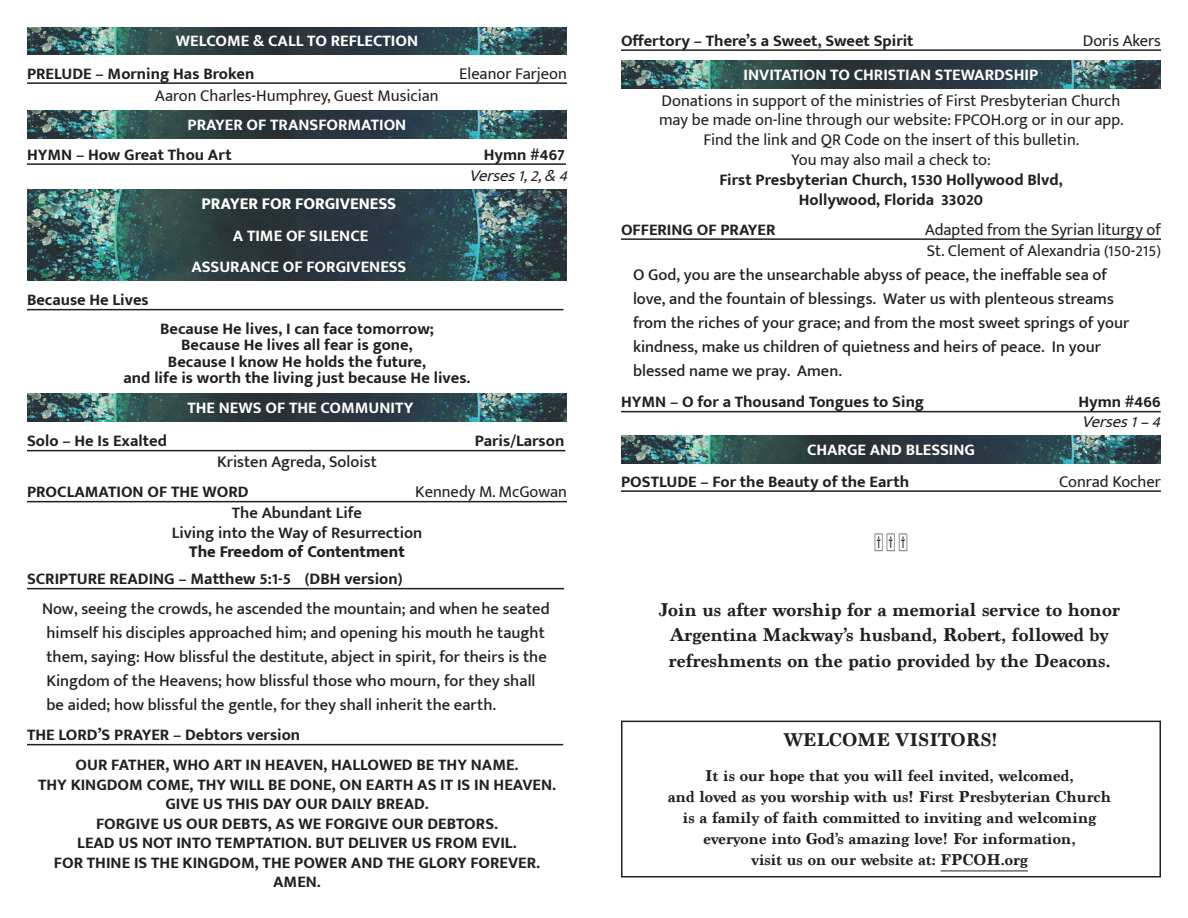
<style>
.page{position:relative;width:1188px;height:918px;background:#fff}
.page>*{position:absolute;margin:0;border:0;box-sizing:border-box;transform-origin:0 0}
.t1{font:700 19.5px/25.5px "Marion";color:#231f20;text-align:center}
.t2{font:700 16.5px "Mukta Mahee";color:#231f20}
.t3{font:500 16.5px/24px "Mukta Mahee";color:#231f20}
.t4{font:16.5px "Mukta Mahee";color:#231f20}
.t5{font:700 16.5px/21px "Marion";color:#231f20;text-align:center}
.t6{font:700 16.5px "Mukta Mahee";color:#fff}
.t7{font:600 16.5px "Mukta Mahee";color:#231f20}
.t8{font:800 16.5px "Mukta Mahee";color:#231f20}
.t9{font:italic 16.5px "Mukta Mahee";color:#231f20}
.t10{font:800 16.5px "Mukta Mahee";color:#fff}
</style>
<div class="page">
<img style="left:621px;top:61px;width:540px;height:28px">
<img style="left:27px;top:394px;width:540px;height:28px">
<img style="left:27px;top:111px;width:540px;height:27px">
<img style="left:621px;top:436px;width:540px;height:28px">
<img style="left:27px;top:189px;width:540px;height:92px">
<img style="left:27px;top:27px;width:540px;height:28px">
<hr style="left:27px;top:82px;width:540px;height:2px;background:#231f20">
<hr style="left:27px;top:163px;width:539px;height:2px;background:#231f20">
<hr style="left:27px;top:309px;width:536px;height:1px;background:#231f20">
<hr style="left:27px;top:450px;width:538px;height:1px;background:#231f20">
<hr style="left:27px;top:501px;width:540px;height:1px;background:#231f20">
<hr style="left:27px;top:588px;width:537px;height:1px;background:#231f20">
<hr style="left:27px;top:744px;width:536px;height:1px;background:#231f20">
<hr style="left:621px;top:49px;width:540px;height:2px;background:#231f20">
<hr style="left:621px;top:238px;width:540px;height:2px;background:#231f20">
<hr style="left:621px;top:411px;width:540px;height:1px;background:#231f20">
<hr style="left:621px;top:490px;width:540px;height:2px;background:#231f20">
<hr style="left:941px;top:871px;width:87px;height:1px;background:#231f20">
<div style="left:621px;top:721px;width:540px;height:157px;border:2px solid #231f20"></div>
<p class="t6" style="left:176px;top:30px;width:244px">WELCOME &amp; CALL TO REFLECTION</p>
<p class="t2" style="left:27px;top:63px;width:229px">PRELUDE – Morning Has Broken</p>
<p class="t4" style="left:459px;top:63px;width:109px">Eleanor Farjeon</p>
<p class="t4" style="left:155px;top:86px;width:285px">Aaron Charles-Humphrey, Guest Musician</p>
<p class="t6" style="left:188px;top:114px;width:220px">PRAYER OF TRANSFORMATION</p>
<p class="t2" style="left:27px;top:144px;width:206px">HYMN – How Great Thou Art</p>
<p class="t2" style="left:484px;top:144px;width:83px">Hymn #467</p>
<p class="t9" style="left:469px;top:165px;width:105px">Verses1,2,&amp;4</p>
<p class="t10" style="left:201px;top:194px;width:196px">PRAYER FOR FORGIVENESS</p>
<p class="t6" style="left:233px;top:225px;width:137px">A TIME OF SILENCE</p>
<p class="t6" style="left:191px;top:257px;width:216px">ASSURANCE OF FORGIVENESS</p>
<p class="t2" style="left:27px;top:290px;width:123px">Because He Lives</p>
<p class="t2" style="left:160px;top:318px;width:275px">Because He lives, I can face tomorrow;</p>
<p class="t2" style="left:181px;top:335px;width:233px">Because He lives all fear is gone,</p>
<p class="t2" style="left:168px;top:351px;width:260px">Because I know He holds the future,</p>
<p class="t2" style="left:124px;top:368px;width:348px">and life is worth the living just because He lives.</p>
<p class="t6" style="left:187px;top:398px;width:228px">THE NEWS OF THE COMMUNITY</p>
<p class="t2" style="left:27px;top:431px;width:142px">Solo – He Is Exalted</p>
<p class="t2" style="left:475px;top:431px;width:91px">Paris/Larson</p>
<p class="t3" style="left:217px;top:449px;width:161px">Kristen Agreda, Soloist</p>
<p class="t2" style="left:27px;top:482px;width:223px">PROCLAMATION OF THE WORD</p>
<p class="t4" style="left:415px;top:482px;width:153px">Kennedy M. McGowan</p>
<p class="t7" style="left:232px;top:503px;width:132px">The Abundant Life</p>
<p class="t7" style="left:172px;top:522px;width:252px">Living into the Way of Resurrection</p>
<p class="t8" style="left:189px;top:542px;width:217px">The Freedom of Contentment</p>
<p class="t2" style="left:27px;top:569px;width:377px">SCRIPTURE READING – Matthew 5:1-5 (DBH version)</p>
<p class="t3" style="left:42px;top:596px;width:509px">Now, seeing the crowds, he ascended the mountain; and when he seated himself his disciples approached him; and opening his mouth he taught them, saying: How blissful the destitute, abject in spirit, for theirs is the Kingdom of the Heavens; how blissful those who mourn, for they shall be aided; how blissful the gentle, for they shall inherit the earth.</p>
<p class="t2" style="left:27px;top:725px;width:275px">THE LORD’S PRAYER – Debtors version</p>
<p class="t2" style="left:76px;top:755px;width:444px">OUR FATHER, WHO ART IN HEAVEN, HALLOWED BE THY NAME.</p>
<p class="t2" style="left:38px;top:774px;width:519px">THY KINGDOM COME, THY WILL BE DONE, ON EARTH AS IT IS IN HEAVEN.</p>
<p class="t2" style="left:165px;top:794px;width:265px">GIVE US THIS DAY OUR DAILY BREAD.</p>
<p class="t2" style="left:96px;top:813px;width:403px">FORGIVE US OUR DEBTS, AS WE FORGIVE OUR DEBTORS.</p>
<p class="t2" style="left:77px;top:833px;width:441px">LEAD US NOT INTO TEMPTATION. BUT DELIVER US FROM EVIL.</p>
<p class="t2" style="left:54px;top:852px;width:488px">FOR THINE IS THE KINGDOM, THE POWER AND THE GLORY FOREVER.</p>
<p class="t2" style="left:273px;top:872px;width:49px">AMEN.</p>
<p class="t2" style="left:621px;top:30px;width:294px">Offertory – There’s a Sweet, Sweet Spirit</p>
<p class="t4" style="left:1083px;top:30px;width:80px">Doris Akers</p>
<p class="t6" style="left:744px;top:65px;width:296px">INVITATION TO CHRISTIAN STEWARDSHIP</p>
<p class="t4" style="left:662px;top:90px;width:460px">Donations in support of the ministries of First Presbyterian Church</p>
<p class="t4" style="left:659px;top:110px;width:466px">may be made on-line through our website: FPCOH.org or in our app.</p>
<p class="t4" style="left:703px;top:130px;width:377px">Find the link and QR Code on the insert of this bulletin.</p>
<p class="t4" style="left:791px;top:150px;width:201px">You may also mail a check to:</p>
<p class="t2" style="left:719px;top:169px;width:345px">First Presbyterian Church, 1530 Hollywood Blvd,</p>
<p class="t2" style="left:799px;top:189px;width:186px">Hollywood, Florida 33020</p>
<p class="t2" style="left:621px;top:219px;width:156px">OFFERING OF PRAYER</p>
<p class="t4" style="left:925px;top:219px;width:237px">Adapted from the Syrian liturgy of</p>
<p class="t4" style="left:927px;top:240px;width:236px">St. Clement of Alexandria (150-215)</p>
<p class="t3" style="left:633px;top:262px;width:498px">O God, you are the unsearchable abyss of peace, the ineffable sea of love, and the fountain of blessings. Water us with plenteous streams from the riches of your grace; and from the most sweet springs of your kindness, make us children of quietness and heirs of peace. In your blessed name we pray. Amen.</p>
<p class="t2" style="left:621px;top:392px;width:305px">HYMN – O for a Thousand Tongues to Sing</p>
<p class="t2" style="left:1078px;top:392px;width:84px">Hymn #466</p>
<p class="t9" style="left:1082px;top:411px;width:86px">Verses1–4</p>
<p class="t6" style="left:807px;top:440px;width:169px">CHARGE AND BLESSING</p>
<p class="t2" style="left:621px;top:471px;width:290px">POSTLUDE – For the Beauty of the Earth</p>
<p class="t4" style="left:1059px;top:471px;width:103px">Conrad Kocher</p>
<p class="t1" style="left:659px;top:597px;width:463px">Join us after worship for a memorial service to honor<br>Argentina Mackway’s husband, Robert, followed by refreshments on the patio provided by the Deacons.</p>
<p class="t1" style="left:784px;top:728px;width:216px">WELCOME VISITORS!</p>
<p class="t5" style="left:705px;top:765px;width:370px">It is our hope that you will feel invited, welcomed,</p>
<p class="t5" style="left:668px;top:786px;width:445px">and loved as you worship with us! First Presbyterian Church</p>
<p class="t5" style="left:683px;top:807px;width:415px">is a family of faith committed to inviting and welcoming everyone into God’s amazing love! For information,</p>
<p class="t5" style="left:751px;top:849px;width:278px">visit us on our website at: FPCOH.org</p>
</div>
